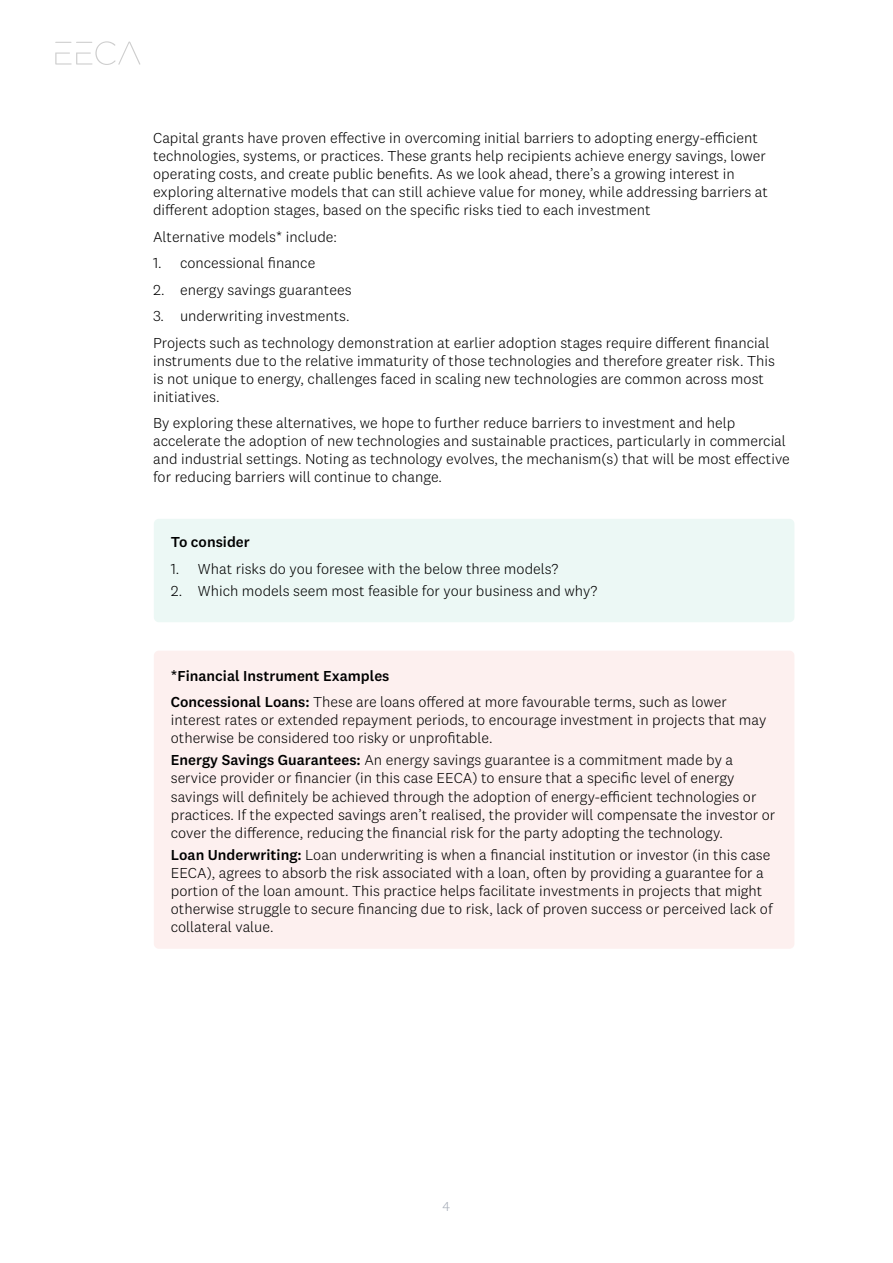
<style>
.page{position:relative;width:893px;height:1263px;background:#fff}
.page>*{position:absolute;margin:0;border:0;box-sizing:border-box;transform-origin:0 0}
.t1{font:300 15px/18px "National 2";color:#000}
.t2{font:500 15px "National 2";color:#000}
.t3{font:300 13.5px "National 2";color:#a6adb8}
.s1{font-weight:500}
</style>
<div class="page">
<svg style="left:55px;top:41px;width:85px;height:24px"></svg>
<div style="left:154px;top:519px;width:640px;height:103px;background:#ecf8f5;border-radius:5px"></div>
<div style="left:154px;top:651px;width:640px;height:298px;background:#fdf0ef;border-radius:5px"></div>
<p class="t1" style="left:153px;top:129px;width:616px">Capital grants have proven effective in overcoming initial barriers to adopting energy-efficient technologies, systems, or practices. These grants help recipients achieve energy savings, lower operating costs, and create public benefits. As we look ahead, there’s a growing interest in exploring alternative models that can still achieve value for money, while addressing barriers at different adoption stages, based on the specific risks tied to each investment</p>
<p class="t1" style="left:153px;top:227px;width:185px">Alternative models* include:</p>
<p class="t1" style="left:153px;top:254px;width:164px">1. concessional finance</p>
<p class="t1" style="left:153px;top:280px;width:200px">2. energy savings guarantees</p>
<p class="t1" style="left:153px;top:303px;width:618px;line-height:26.5px">3. underwriting investments.<br>Projects such as technology demonstration at earlier adoption stages require different financial</p>
<p class="t1" style="left:153px;top:352px;width:623px">instruments due to the relative immaturity of those technologies and therefore greater risk. This is not unique to energy, challenges faced in scaling new technologies are common across most initiatives.</p>
<p class="t1" style="left:153px;top:414px;width:638px">By exploring these alternatives, we hope to further reduce barriers to investment and help accelerate the adoption of new technologies and sustainable practices, particularly in commercial and industrial settings. Noting as technology evolves, the mechanism(s) that will be most effective for reducing barriers will continue to change.</p>
<p class="t2" style="left:171px;top:533px;width:80px">To consider</p>
<p class="t1" style="left:171px;top:559px;width:389px">1. What risks do you foresee with the below three models?</p>
<p class="t1" style="left:171px;top:582px;width:428px">2. Which models seem most feasible for your business and why?</p>
<p class="t1" style="left:171px;top:662px;width:557px;line-height:26.5px"><span class="s1">*Financial Instrument Examples<br>Concessional Loans:</span> These are loans offered at more favourable terms, such as lower</p>
<p class="t1" style="left:171px;top:711px;width:597px">interest rates or extended repayment periods, to encourage investment in projects that may otherwise be considered too risky or unprofitable.</p>
<p class="t1" style="left:171px;top:751px;width:606px"><span class="s1">Energy Savings Guarantees:</span> An energy savings guarantee is a commitment made by a service provider or financier (in this case EECA) to ensure that a specific level of energy savings will definitely be achieved through the adoption of energy-efficient technologies or practices. If the expected savings aren’t realised, the provider will compensate the investor or cover the difference, reducing the financial risk for the party adopting the technology.</p>
<p class="t1" style="left:171px;top:845px;width:603px"><span class="s1">Loan Underwriting:</span> Loan underwriting is when a financial institution or investor (in this case EECA), agrees to absorb the risk associated with a loan, often by providing a guarantee for a portion of the loan amount. This practice helps facilitate investments in projects that might otherwise struggle to secure financing due to risk, lack of proven success or perceived lack of collateral value.</p>
<p class="t3" style="left:443px;top:1199px;width:9px">4</p>
</div>
